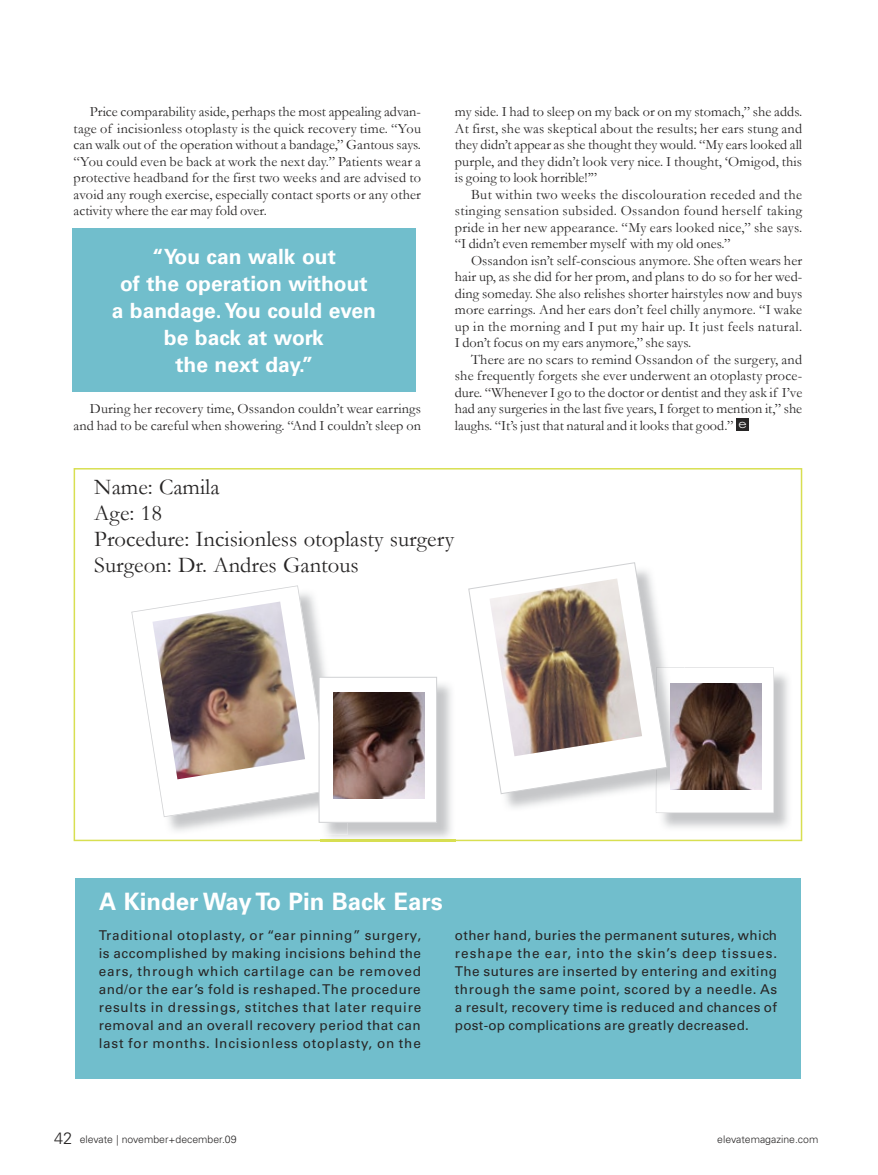
<style>
.page{position:relative;width:878px;height:1175px;background:#fff}
.page>*{position:absolute;margin:0;border:0;box-sizing:border-box;transform-origin:0 0}
.t1{font:700 24px "Univers";color:#fff}
.t2{font:22.65px/26.1px "Garamond";color:#272525}
.t3{font:700 21px/27px "Univers";color:#fff;text-align:center}
.t4{font:14.25px/16.5px "Garamond";letter-spacing:.005em;color:#272525;text-align:justify}
.t5{font:13.5px/18px "Univers";letter-spacing:.035em;color:#272525;text-align:justify}
.t6{font:300 10.5px "Univers";color:#272525}
.s1{font-family:"Akzidenz Grotesk BE";font-weight:300;font-stretch:expanded;font-size:12.15px;color:#fff}
.s2{font-size:16.5px}
</style>
<div class="page">
<svg style="left:74px;top:468px;width:728px;height:373px"></svg>
<div style="left:75px;top:878px;width:725px;height:200px;background:#71becc"></div>
<div style="left:736px;top:418px;width:13px;height:12px;background:#272525"></div>
<img style="left:133px;top:587px;width:215px;height:247px">
<svg style="left:131px;top:585px;width:199px;height:232px"></svg>
<img style="left:152px;top:601px;width:153px;height:178px">
<img style="left:320px;top:678px;width:136px;height:163px">
<img style="left:320px;top:822px;width:28px;height:12px">
<div style="left:319px;top:677px;width:117px;height:145px;background:#fff"></div>
<div style="left:319px;top:677px;width:118px;height:145px;border:1px solid #d0d1d3"></div>
<img style="left:333px;top:692px;width:91px;height:106px">
<img style="left:657px;top:669px;width:135px;height:162px">
<svg style="left:655px;top:667px;width:118px;height:146px"></svg>
<img style="left:470px;top:564px;width:214px;height:247px">
<img style="left:655px;top:667px;width:29px;height:144px">
<svg style="left:468px;top:562px;width:200px;height:232px"></svg>
<img style="left:489px;top:578px;width:153px;height:178px">
<img style="left:670px;top:683px;width:91px;height:106px">
<div style="left:72px;top:228px;width:344px;height:164px;background:#71becc"></div>
<p class="t4" style="left:74px;top:103px;width:349px;text-indent:16px">Price comparability aside, perhaps the most appealing advan&shy;tage of incisionless otoplasty is the quick recovery time. “You can walk out of the operation without a bandage,” Gantous says. “You could even be back at work the next day.” Patients wear a protective headband for the first two weeks and are advised to avoid any rough exercise, especially contact sports or any other activity where the ear may fold over.</p>
<h3 class="t3" style="left:112px;top:243px;width:266px">“You can walk out<br>of the operation without a bandage. You could even be back at work<br>the next day.”</h3>
<p class="t4" style="left:74px;top:400px;width:349px;text-align:right">During her recovery time, Ossandon couldn’t wear earrings and had to be careful when showering. “And I couldn’t sleep on</p>
<p class="t4" style="left:455px;top:103px;width:349px">my side. I had to sleep on my back or on my stomach,” she adds.<br>At first, she was skeptical about the results; her ears stung and they didn’t appear as she thought they would. “My ears looked all purple, and they didn’t look very nice. I thought, ‘Omigod, this is going to look horrible!’”</p>
<p class="t4" style="left:455px;top:186px;width:349px;text-indent:16px">But within two weeks the discolouration receded and the stinging sensation subsided. Ossandon found herself taking pride in her new appearance. “My ears looked nice,” she says. “I didn’t even remember myself with my old ones.”</p>
<p class="t4" style="left:455px;top:252px;width:349px;text-indent:16px">Ossandon isn’t self-conscious anymore. She often wears her hair up, as she did for her prom, and plans to do so for her wed&shy;ding someday. She also relishes shorter hairstyles now and buys more earrings. And her ears don’t feel chilly anymore. “I wake up in the morning and I put my hair up. It just feels natural.<br>I don’t focus on my ears anymore,” she says.</p>
<p class="t4" style="left:455px;top:351px;width:349px;text-indent:16px">There are no scars to remind Ossandon of the surgery, and she frequently forgets she ever underwent an otoplasty proce&shy;dure. “Whenever I go to the doctor or dentist and they ask if I’ve had any surgeries in the last five years, I forget to mention it,” she laughs. “It’s just that natural and it looks that good.” <span class="s1">e</span></p>
<h2 class="t2" style="left:94px;top:473px;width:361px">Name: Camila<br>Age: 18<br>Procedure: Incisionless otoplasty surgery<br>Surgeon: Dr. Andres Gantous</h2>
<h1 class="t1" style="left:99px;top:887px;width:345px">A Kinder Way To Pin Back Ears</h1>
<p class="t5" style="left:99px;top:926px;width:324px">Traditional otoplasty, or “ear pinning” surgery, is accomplished by making incisions behind the ears, through which cartilage can be removed and/or the ear’s fold is reshaped. The procedure results in dressings, stitches that later require removal and an overall recovery period that can last for months. Incisionless otoplasty, on the</p>
<p class="t5" style="left:455px;top:926px;width:324px">other hand, buries the permanent sutures, which reshape the ear, into the skin’s deep tissues.<br>The sutures are inserted by entering and exiting through the same point, scored by a needle. As a result, recovery time is reduced and chances of post-op complications are greatly decreased.</p>
<p class="t6" style="left:54px;top:1132px;width:184px"><span class="s2">42</span> elevate | november+december.09</p>
<p class="t6" style="left:717px;top:1132px;width:103px">elevatemagazine.com</p>
</div>
